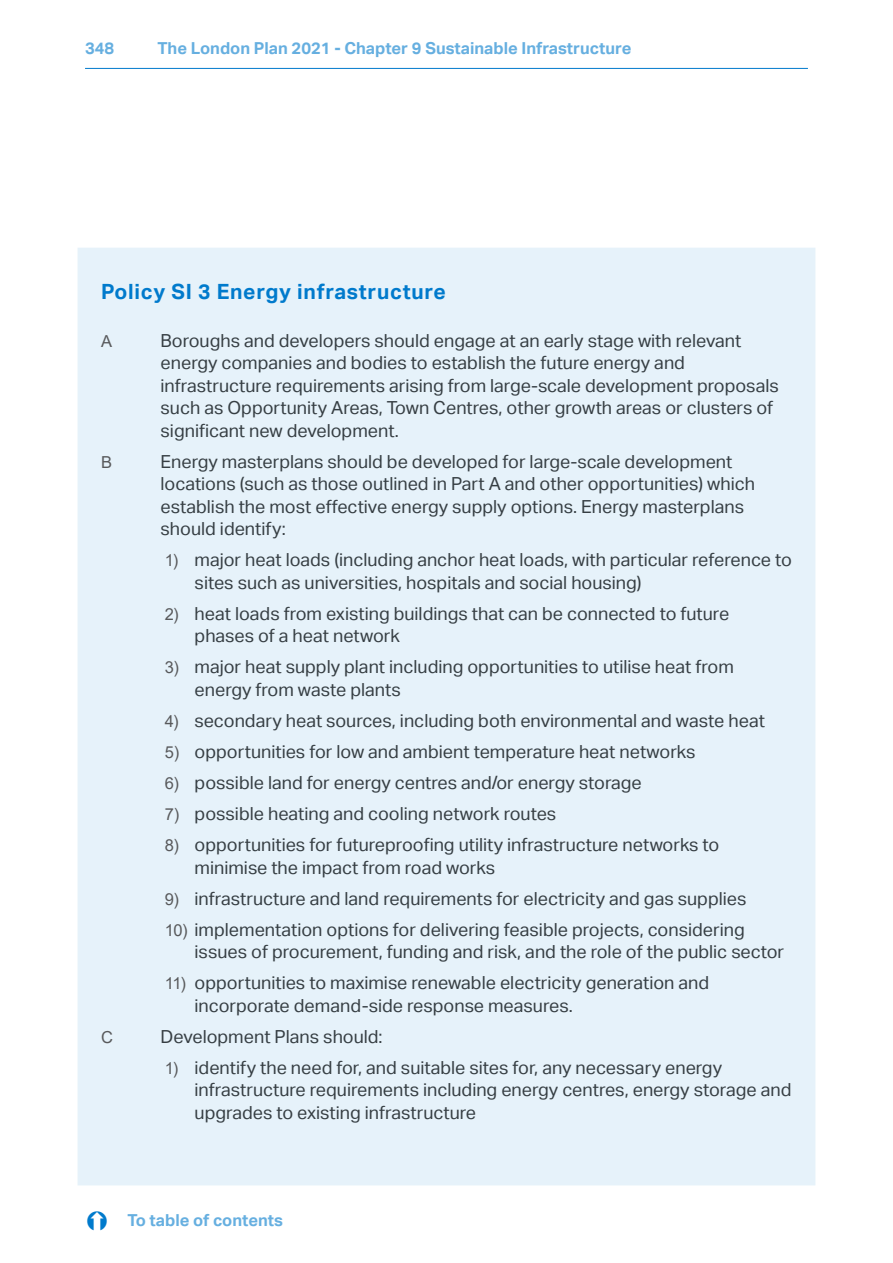
<style>
.page{position:relative;width:893px;height:1263px;background:#fff}
.page>*{position:absolute;margin:0;border:0;box-sizing:border-box;transform-origin:0 0}
.t1{font:700 21px "Aktiv Grotesk";letter-spacing:.035em;color:#007acc}
.t2{font:18px/22.5px "Aktiv Grotesk";color:#363e43}
.t3{font:700 16.5px "Aktiv Grotesk";color:#66afe0}
.t4{font:16.5px "Arial";color:#58595b}
.s1{font-family:"Arial";font-size:16.5px;color:#58595b}
</style>
<div class="page">
<div style="left:85px;top:255px;width:723px;height:923px;background:#e6f2fa"></div>
<div style="left:78px;top:248px;width:737px;height:937px;border:15px solid #e6f2fa"></div>
<hr style="left:85px;top:68px;width:723px;height:1px;background:#007acc">
<p class="t3" style="left:85px;top:39px;width:31px">348</p>
<p class="t3" style="left:157px;top:39px;width:476px">The London Plan 2021 - Chapter 9 Sustainable Infrastructure</p>
<p class="t1" style="left:101px;top:279px;width:346px">Policy SI 3 Energy infrastructure</p>
<p class="t4" style="left:101px;top:330px;width:13px">A</p>
<p class="t2" style="left:161px;top:329px;width:620px">Boroughs and developers should engage at an early stage with relevant energy companies and bodies to establish the future energy and infrastructure requirements arising from large-scale development proposals such as Opportunity Areas, Town Centres, other growth areas or clusters of significant new development.</p>
<p class="t4" style="left:101px;top:451px;width:13px">B</p>
<p class="t2" style="left:161px;top:450px;width:596px">Energy masterplans should be developed for large-scale development locations (such as those outlined in Part A and other opportunities) which establish the most effective energy supply options. Energy masterplans should identify:</p>
<p class="t2" style="left:195px;top:549px;width:599px;text-indent:-30px"><span class="s1">1)</span> major heat loads (including anchor heat loads, with particular reference to sites such as universities, hospitals and social housing)</p>
<p class="t2" style="left:195px;top:602px;width:536px;text-indent:-30px"><span class="s1">2)</span> heat loads from existing buildings that can be connected to future phases of a heat network</p>
<p class="t2" style="left:195px;top:656px;width:541px;text-indent:-30px"><span class="s1">3)</span> major heat supply plant including opportunities to utilise heat from energy from waste plants</p>
<p class="t2" style="left:165px;top:709px;width:602px"><span class="s1">4)</span> secondary heat sources, including both environmental and waste heat</p>
<p class="t2" style="left:165px;top:740px;width:532px"><span class="s1">5)</span> opportunities for low and ambient temperature heat networks</p>
<p class="t2" style="left:165px;top:771px;width:479px"><span class="s1">6)</span> possible land for energy centres and/or energy storage</p>
<p class="t2" style="left:165px;top:802px;width:393px"><span class="s1">7)</span> possible heating and cooling network routes</p>
<p class="t2" style="left:195px;top:833px;width:526px;text-indent:-30px"><span class="s1">8)</span> opportunities for futureproofing utility infrastructure networks to minimise the impact from road works</p>
<p class="t2" style="left:165px;top:887px;width:583px"><span class="s1">9)</span> infrastructure and land requirements for electricity and gas supplies</p>
<p class="t2" style="left:195px;top:918px;width:591px;text-indent:-30px"><span class="s1">10)</span> implementation options for delivering feasible projects, considering issues of procurement, funding and risk, and the role of the public sector</p>
<p class="t2" style="left:195px;top:971px;width:516px;text-indent:-30px"><span class="s1">11)</span> opportunities to maximise renewable electricity generation and incorporate demand-side response measures.</p>
<p class="t4" style="left:101px;top:1025px;width:13px">C</p>
<p class="t2" style="left:161px;top:1025px;width:224px">Development Plans should:</p>
<p class="t2" style="left:195px;top:1056px;width:598px;text-indent:-30px"><span class="s1">1)</span> identify the need for, and suitable sites for, any necessary energy infrastructure requirements including energy centres, energy storage and upgrades to existing infrastructure</p>
<p class="t3" style="left:128px;top:1211px;width:157px">To table of contents</p>
</div>
